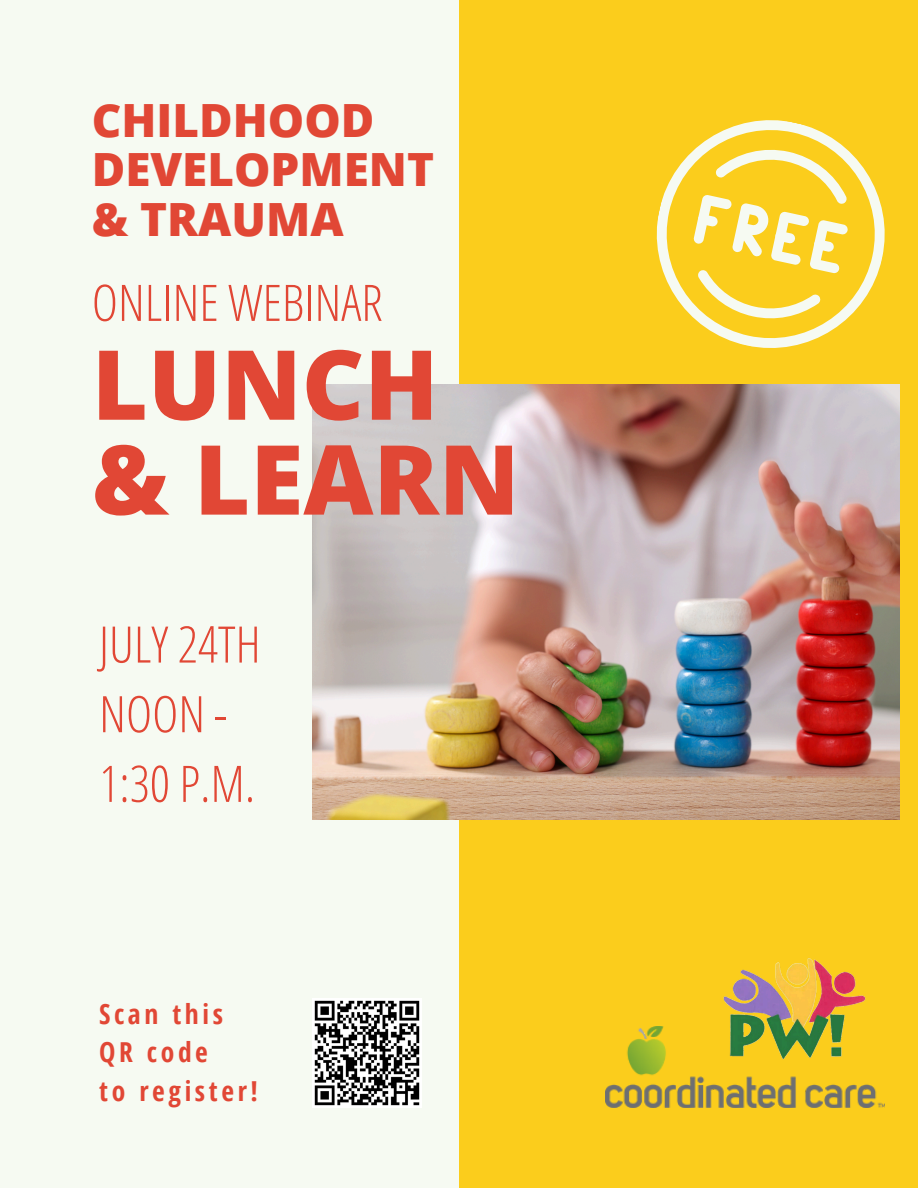
<style>
.page{position:relative;width:918px;height:1188px;background:#f6faf2}
.page>*{position:absolute;margin:0;border:0;box-sizing:border-box;transform-origin:0 0}
.t1{font:800 96.6px/94.9px "Open Sans";color:#e14735}
.t2{font:300 50.4px/69.6px "Open Sans Condensed";color:#e14735}
.t3{font:800 45.75px/49.5px "Open Sans";color:#e14735}
.t4{font:700 27.45px "Open Sans Condensed";letter-spacing:.13em;color:#e14735}
</style>
<div class="page">
<div style="left:459px;top:0;width:459px;height:1188px;background:#fbcd1c"></div>
<img style="left:312px;top:384px;width:587px;height:436px">
<svg style="left:656px;top:120px;width:229px;height:228px"></svg>
<svg style="left:691px;top:137px;width:163px;height:193px"></svg>
<img style="left:606px;top:1027px;width:279px;height:81px">
<img style="left:717px;top:958px;width:151px;height:104px">
<img style="left:312px;top:999px;width:109px;height:109px">
<p class="t3" style="left:92px;top:94px;width:344px">CHILDHOOD<br>DEVELOPMENT &amp; TRAUMA</p>
<p class="t2" style="left:92px;top:267px;width:292px">ONLINE WEBINAR</p>
<h3 class="t1" style="left:92px;top:335px;width:429px">LUNCH &amp; LEARN</h3>
<p class="t2" style="left:99px;top:608px;width:163px">JULY 24TH<br>NOON -<br>1:30 P.M.</p>
<h1 class="t4" style="left:99px;top:995px;width:125px">Scan this</h1>
<p class="t4" style="left:99px;top:1033px;width:110px">QR code</p>
<h3 class="t4" style="left:99px;top:1071px;width:160px">to register!</h3>
</div>
